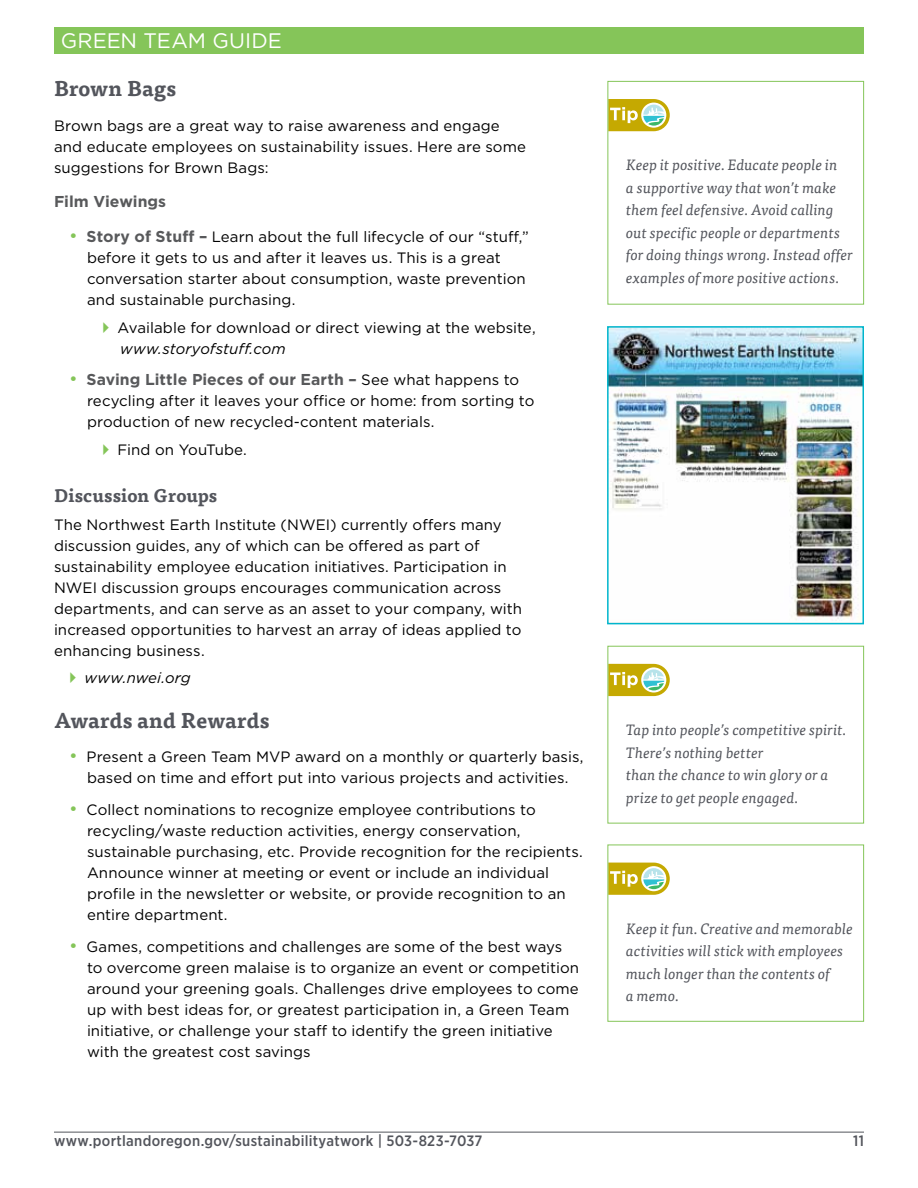
<style>
.page{position:relative;width:918px;height:1188px;background:#fff}
.page>*{position:absolute;margin:0;border:0;box-sizing:border-box;transform-origin:0 0}
.subhead2-14{font:700 21px "Tisa Pro";letter-spacing:.01em;color:#53555c}
.t1{font:21px "Gotham";letter-spacing:.005em;color:#fff}
.t2{font:700 18px "Tisa Pro";letter-spacing:.01em;color:#53555c}
.bodytext-10{font:700 15.75px "Gotham";letter-spacing:.005em;color:#58595b}
.bodytext-10-tighter{font:15px/21px "Gotham";letter-spacing:.005em;color:#000}
.bodytip2{font:italic 15px/22.5px "Tisa Pro";color:#53555c}
.bodytext-10-2{font:15px/21px "Gotham";letter-spacing:.005em;color:#000}
.t3{font:500 15px "Gotham Narrow";letter-spacing:.02em;color:#53555c}
.t4{font:italic 15px "Gotham";letter-spacing:.005em;color:#000}
.s1{font-size:18px;color:#85c559}
.s2{font-weight:700;font-size:15.75px;color:#58595b}
.s3{font-style:italic}
.s4{font-weight:400;font-size:18px;color:#85c559}
.s5{font-weight:400;font-size:15px;color:#000}
</style>
<div class="page">
<div style="left:54px;top:27px;width:810px;height:27px;background:#85c559"></div>
<hr style="left:54px;top:1132px;width:810px;height:1px;background:#53555c">
<img style="left:610px;top:329px;width:251px;height:292px">
<div style="left:607px;top:326px;width:257px;height:298px;border:2px solid #00b5cc"></div>
<svg style="left:610px;top:99px;width:60px;height:32px"></svg>
<div style="left:608px;top:81px;width:256px;height:224px;border:1px solid #85c559"></div>
<svg style="left:610px;top:664px;width:60px;height:32px"></svg>
<div style="left:608px;top:646px;width:256px;height:178px;border:1px solid #85c559"></div>
<svg style="left:610px;top:863px;width:60px;height:32px"></svg>
<div style="left:608px;top:845px;width:256px;height:177px;border:1px solid #85c559"></div>
<h1 class="t1" style="left:61px;top:27px;width:223px">GREEN TEAM GUIDE</h1>
<h2 class="subhead2-14" style="left:54px;top:72px;width:124px">Brown Bags</h2>
<p class="bodytext-10-2" style="left:54px;top:115px;width:474px">Brown bags are a great way to raise awareness and engage and educate employees on sustainability issues. Here are some suggestions for Brown Bags:</p>
<p class="bodytext-10" style="left:54px;top:191px;width:114px">Film Viewings</p>
<p class="bodytext-10-tighter" style="left:87px;top:226px;width:443px;text-indent:-18px"><span class="s1">•</span> <span class="s2">Story of Stuff –</span> Learn about the full lifecycle of our “stuff,” before it gets to us and after it leaves us. This is a great conversation starter about consumption, waste prevention and sustainable purchasing.</p>
<p class="bodytext-10-tighter" style="left:117px;top:316px;width:420px">Available for download or direct viewing at the website, <span class="s3">www.storyofstuff.com</span></p>
<p class="bodytext-10" style="left:69px;top:369px;width:452px"><span class="s4">•</span> Saving Little Pieces of our Earth – <span class="s5">See what happens to</span></p>
<p class="bodytext-10-tighter" style="left:87px;top:390px;width:449px">recycling after it leaves your office or home: from sorting to production of new recycled-content materials.</p>
<p class="bodytext-10-tighter" style="left:117px;top:439px;width:131px">Find on YouTube.</p>
<p class="t2" style="left:54px;top:481px;width:165px">Discussion Groups</p>
<p class="bodytext-10-tighter" style="left:54px;top:514px;width:470px">The Northwest Earth Institute (NWEI) currently offers many discussion guides, any of which can be offered as part of sustainability employee education initiatives. Participation in NWEI discussion groups encourages communication across departments, and can serve as an asset to your company, with increased opportunities to harvest an array of ideas applied to enhancing business.</p>
<p class="t4" style="left:84px;top:668px;width:108px">www.nwei.org</p>
<h2 class="subhead2-14" style="left:54px;top:703px;width:217px">Awards and Rewards</h2>
<p class="bodytext-10-tighter" style="left:69px;top:746px;width:516px;text-align:center"><span class="s1">•</span> Present a Green Team MVP award on a monthly or quarterly basis, based on time and effort put into various projects and activities.</p>
<p class="bodytext-10-tighter" style="left:87px;top:799px;width:497px;text-indent:-18px"><span class="s1">•</span> Collect nominations to recognize employee contributions to recycling/waste reduction activities, energy conservation, sustainable purchasing, etc. Provide recognition for the recipients.<br>Announce winner at meeting or event or include an individual profile in the newsletter or website, or provide recognition to an entire department.</p>
<p class="bodytext-10-tighter" style="left:87px;top:936px;width:494px;text-indent:-18px"><span class="s1">•</span> Games, competitions and challenges are some of the best ways to overcome green malaise is to organize an event or competition around your greening goals. Challenges drive employees to come up with best ideas for, or greatest participation in, a Green Team initiative, or challenge your staff to identify the green initiative with the greatest cost savings</p>
<p class="bodytip2" style="left:626px;top:153px;width:228px">Keep it positive. Educate people in<br>a supportive way that won’t make them feel defensive. Avoid calling out specific people or departments for doing things wrong. Instead offer examples of more positive actions.</p>
<p class="bodytip2" style="left:626px;top:718px;width:222px">Tap into people’s competitive spirit.<br>There’s nothing better<br>than the chance to win glory or a prize to get people engaged.</p>
<p class="bodytip2" style="left:626px;top:916px;width:228px">Keep it fun. Creative and memorable activities will stick with employees much longer than the contents of<br>a memo.</p>
<p class="t3" style="left:54px;top:1131px;width:430px">www.portlandoregon.gov/sustainabilityatwork | 503-823-7037</p>
<p class="t3" style="left:853px;top:1131px;width:12px">11</p>
</div>
